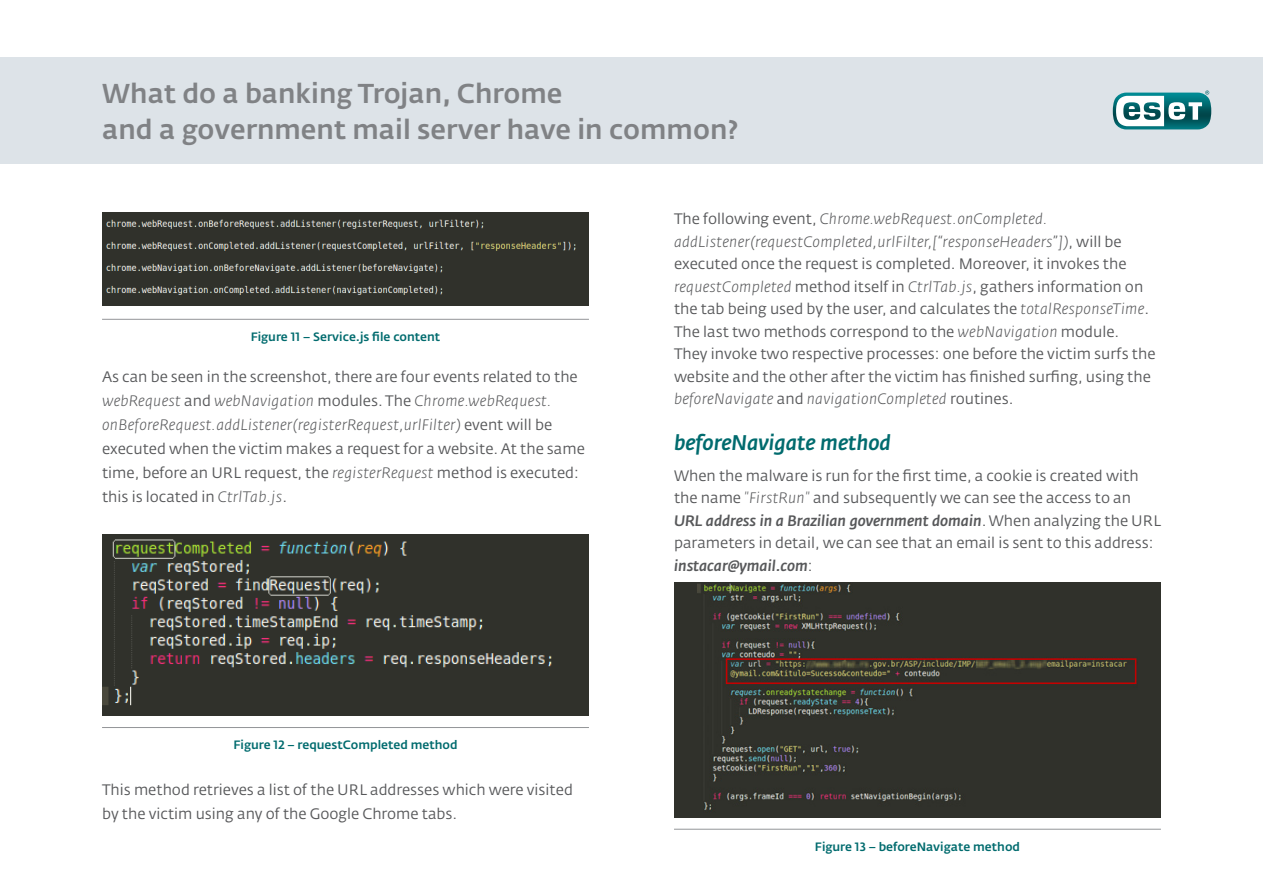
<style>
.page{position:relative;width:1263px;height:893px;background:#fff}
.page>*{position:absolute;margin:0;border:0;box-sizing:border-box;transform-origin:0 0}
.t1{font:500 27px/36px "Fedra Sans Alt Pro";color:#808285}
.SubHDL{font:italic 500 21px "Fedra Sans Alt Pro";color:#006b6e}
.t2{font:15px/22.5px "Fedra Sans Alt Pro";color:#57585a}
.Image_Note{font:500 12px "Fedra Sans Alt Pro";color:#006b6e}
.s1{font-weight:300;font-style:italic}
.s2{font-weight:500;font-style:italic}
</style>
<div class="page">
<div style="left:0;top:57px;width:1263px;height:107px;background:#dde3e8"></div>
<svg style="left:1113px;top:91px;width:98px;height:38px;background:#6ba6aa"></svg>
<img style="left:102px;top:213px;width:487px;height:92px">
<hr style="left:102px;top:319px;width:487px;height:1px;background:#939598">
<img style="left:102px;top:534px;width:487px;height:181px">
<hr style="left:102px;top:727px;width:487px;height:1px;background:#939598">
<div style="left:674px;top:582px;width:487px;height:236px;background:#30312b"></div>
<img style="left:697px;top:583px;width:440px;height:227px">
<hr style="left:674px;top:829px;width:487px;height:1px;background:#939598">
<h1 class="t1" style="left:102px;top:76px;width:638px">What do a banking Trojan, Chrome<br>and a government mail server have in common?</h1>
<p class="Image_Note" style="left:251px;top:329px;width:191px">Figure 11 – Service.js file content</p>
<p class="t2" style="left:102px;top:365px;width:484px;line-height:24px">As can be seen in the screenshot, there are four events related to the <span class="s1">webRequest</span> and <span class="s1">webNavigation</span> modules. The <span class="s1">Chrome.webRequest. onBeforeRequest.addListener(registerRequest,urlFilter)</span> event will be executed when the victim makes a request for a website. At the same time, before an URL request, the <span class="s1">registerRequest</span> method is executed: this is located in <span class="s1">CtrlTab.js</span>.</p>
<p class="Image_Note" style="left:233px;top:737px;width:226px">Figure 12 – requestCompleted method</p>
<p class="t2" style="left:102px;top:777px;width:472px;line-height:24px">This method retrieves a list of the URL addresses which were visited by the victim using any of the Google Chrome tabs.</p>
<p class="t2" style="left:674px;top:208px;width:483px">The following event, <span class="s1">Chrome.webRequest.onCompleted. addListener(requestCompleted,urlFilter,[“responseHeaders”])</span>, will be executed once the request is completed. Moreover, it invokes the <span class="s1">requestCompleted</span> method itself in <span class="s1">CtrlTab.js</span>, gathers information on the tab being used by the user, and calculates the <span class="s1">totalResponseTime</span>.<br>The last two methods correspond to the <span class="s1">webNavigation</span> module.<br>They invoke two respective processes: one before the victim surfs the website and the other after the victim has finished surfing, using the <span class="s1">beforeNavigate</span> and <span class="s1">navigationCompleted</span> routines.</p>
<p class="SubHDL" style="left:674px;top:429px;width:218px">beforeNavigate method</p>
<p class="t2" style="left:674px;top:464px;width:488px">When the malware is run for the first time, a cookie is created with the name <span class="s1">"FirstRun"</span> and subsequently we can see the access to an <span class="s2">URL address in a Brazilian government domain</span>. When analyzing the URL parameters in detail, we can see that an email is sent to this address: <span class="s2">instacar@ymail.com</span>:</p>
<p class="Image_Note" style="left:815px;top:839px;width:207px">Figure 13 – beforeNavigate method</p>
</div>
